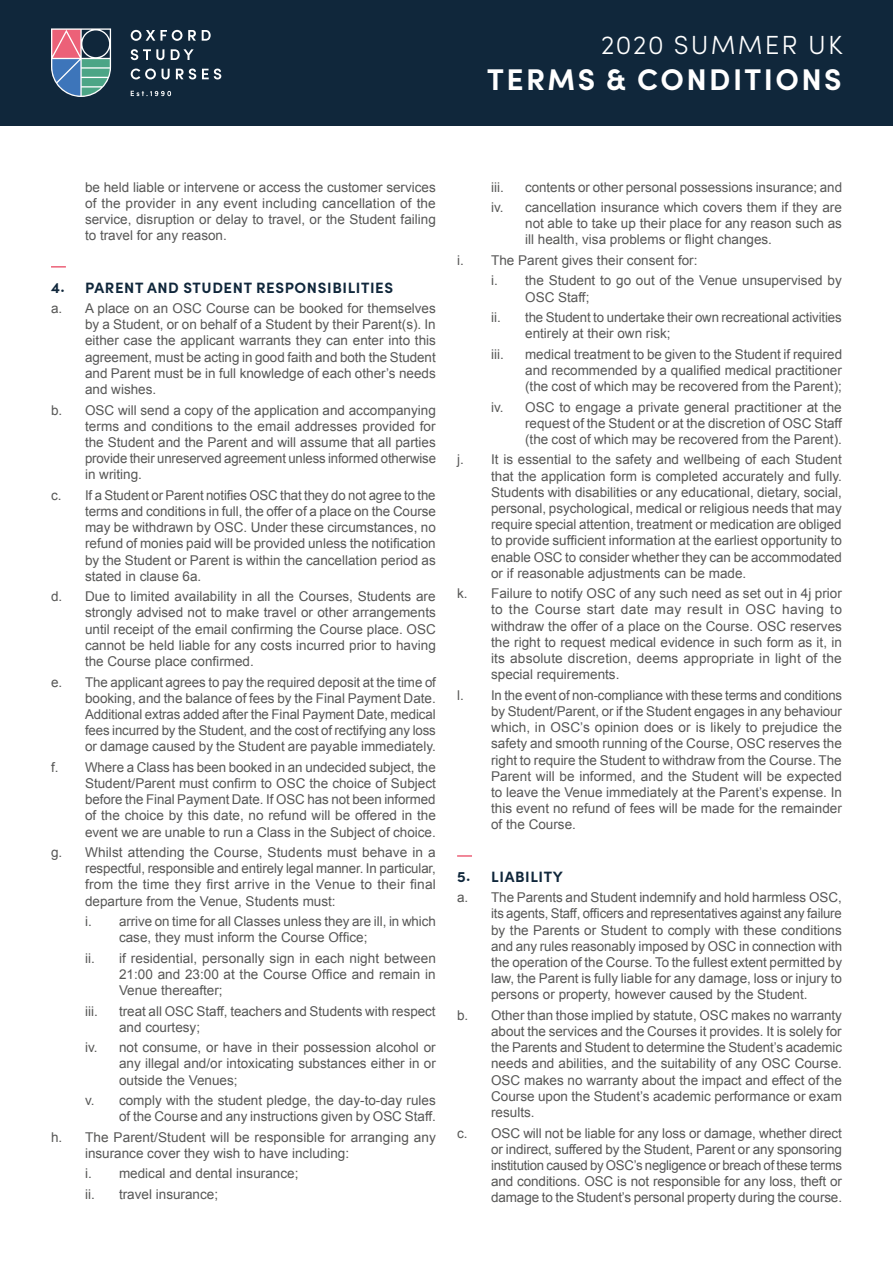
<style>
.page{position:relative;width:893px;height:1263px;background:#fff}
.page>*{position:absolute;margin:0;border:0;box-sizing:border-box;transform-origin:0 0}
.t1{font:700 30px "Sofia Pro";letter-spacing:.08em;color:#fff}
.t2{font:300 26.25px "Sofia Pro";letter-spacing:.08em;color:#fff}
.t3{font:700 15px "Sofia Pro";letter-spacing:.04em;color:#10273b}
.t4{font:13.5px/16.2px "Arial";color:#575756;text-align:justify}
</style>
<div class="page">
<div style="left:0;top:0;width:893px;height:125px;background:#10273b"></div>
<svg style="left:51px;top:28px;width:60px;height:69px"></svg>
<svg style="left:131px;top:30px;width:51px;height:11px"></svg>
<svg style="left:188px;top:30px;width:8px;height:11px"></svg>
<svg style="left:202px;top:30px;width:9px;height:11px"></svg>
<svg style="left:131px;top:49px;width:33px;height:11px"></svg>
<svg style="left:171px;top:49px;width:23px;height:11px"></svg>
<svg style="left:131px;top:69px;width:25px;height:10px"></svg>
<svg style="left:162px;top:69px;width:8px;height:10px"></svg>
<svg style="left:176px;top:69px;width:20px;height:10px"></svg>
<svg style="left:202px;top:69px;width:19px;height:10px"></svg>
<svg style="left:131px;top:91px;width:40px;height:5px"></svg>
<svg style="left:51px;top:266px;width:15px;height:2px"></svg>
<svg style="left:457px;top:855px;width:15px;height:2px"></svg>
<h2 class="t2" style="left:601px;top:26px;width:243px">2020 SUMMER UK</h2>
<h1 class="t1" style="left:487px;top:57px;width:356px">TERMS &amp; CONDITIONS</h1>
<p class="t4" style="left:85px;top:179px;width:352px">be held liable or intervene or access the customer services of the provider in any event including cancellation of the service, disruption or delay to travel, or the Student failing to travel for any reason.</p>
<p class="t3" style="left:51px;top:276px;width:344px">4. PARENT AND STUDENT RESPONSIBILITIES</p>
<p class="t4" style="left:85px;top:300px;width:352px;text-indent:-34px">a. A place on an OSC Course can be booked for themselves by a Student, or on behalf of a Student by their Parent(s). In either case the applicant warrants they can enter into this agreement, must be acting in good faith and both the Student and Parent must be in full knowledge of each other’s needs and wishes.</p>
<p class="t4" style="left:85px;top:402px;width:352px;text-indent:-34px">b. OSC will send a copy of the application and accompanying terms and conditions to the email addresses provided for the Student and the Parent and will assume that all parties provide their unreserved agreement unless informed otherwise in writing.</p>
<p class="t4" style="left:85px;top:487px;width:352px;text-indent:-34px">c. If a Student or Parent notifies OSC that they do not agree to the terms and conditions in full, the offer of a place on the Course may be withdrawn by OSC. Under these circumstances, no refund of monies paid will be provided unless the notification by the Student or Parent is within the cancellation period as stated in clause 6a.</p>
<p class="t4" style="left:85px;top:588px;width:352px;text-indent:-34px">d. Due to limited availability in all the Courses, Students are strongly advised not to make travel or other arrangements until receipt of the email confirming the Course place. OSC cannot be held liable for any costs incurred prior to having the Course place confirmed.</p>
<p class="t4" style="left:85px;top:674px;width:352px;text-indent:-34px">e. The applicant agrees to pay the required deposit at the time of booking, and the balance of fees by the Final Payment Date.<br>Additional extras added after the Final Payment Date, medical fees incurred by the Student, and the cost of rectifying any loss or damage caused by the Student are payable immediately.</p>
<p class="t4" style="left:85px;top:759px;width:352px;text-indent:-34px">f. Where a Class has been booked in an undecided subject, the Student/Parent must confirm to OSC the choice of Subject before the Final Payment Date. If OSC has not been informed of the choice by this date, no refund will be offered in the event we are unable to run a Class in the Subject of choice.</p>
<p class="t4" style="left:85px;top:844px;width:352px;text-indent:-34px">g. Whilst attending the Course, Students must behave in a respectful, responsible and entirely legal manner. In particular, from the time they first arrive in the Venue to their final departure from the Venue, Students must:</p>
<p class="t4" style="left:119px;top:913px;width:318px;text-indent:-34px">i. arrive on time for all Classes unless they are ill, in which case, they must inform the Course Office;</p>
<p class="t4" style="left:119px;top:950px;width:318px;text-indent:-34px">ii. if residential, personally sign in each night between 21:00 and 23:00 at the Course Office and remain in Venue thereafter;</p>
<p class="t4" style="left:85px;top:1003px;width:14px">iii.</p>
<p class="t4" style="left:119px;top:1003px;width:318px">treat all OSC Staff, teachers and Students with respect and courtesy;</p>
<p class="t4" style="left:119px;top:1039px;width:318px;text-indent:-34px">iv. not consume, or have in their possession alcohol or any illegal and/or intoxicating substances either in or outside the Venues;</p>
<p class="t4" style="left:85px;top:1092px;width:352px;text-align:right">v. comply with the student pledge, the day-to-day rules of the Course and any instructions given by OSC Staff.</p>
<p class="t4" style="left:85px;top:1129px;width:352px;text-indent:-34px">h. The Parent/Student will be responsible for arranging any insurance cover they wish to have including:</p>
<p class="t4" style="left:85px;top:1163px;width:215px;line-height:20.4px">i. medical and dental insurance; ii. travel insurance;</p>
<p class="t4" style="left:491px;top:177px;width:352px;line-height:20.4px;text-align:right">contents or other personal possessions insurance; and<br>iv. cancellation insurance which covers them if they are</p>
<p class="t4" style="left:525px;top:216px;width:318px">not able to take up their place for any reason such as ill health, visa problems or flight changes.</p>
<p class="t4" style="left:491px;top:250px;width:352px;line-height:20.4px;text-indent:-34px">i. The Parent gives their consent for:<br>i. the Student to go out of the Venue unsupervised by</p>
<p class="t4" style="left:491px;top:287px;width:352px;line-height:20.4px;text-indent:34px">OSC Staff;<br>ii. the Student to undertake their own recreational activities</p>
<p class="t4" style="left:525px;top:326px;width:147px">entirely at their own risk;</p>
<p class="t4" style="left:491px;top:346px;width:14px">iii.</p>
<p class="t4" style="left:525px;top:346px;width:318px">medical treatment to be given to the Student if required and recommended by a qualified medical practitioner (the cost of which may be recovered from the Parent);</p>
<p class="t4" style="left:525px;top:399px;width:318px;text-indent:-34px">iv. OSC to engage a private general practitioner at the request of the Student or at the discretion of OSC Staff (the cost of which may be recovered from the Parent).</p>
<p class="t4" style="left:491px;top:452px;width:352px;text-indent:-34px">j. It is essential to the safety and wellbeing of each Student that the application form is completed accurately and fully.<br>Students with disabilities or any educational, dietary, social, personal, psychological, medical or religious needs that may require special attention, treatment or medication are obliged to provide sufficient information at the earliest opportunity to enable OSC to consider whether they can be accommodated or if reasonable adjustments can be made.</p>
<p class="t4" style="left:491px;top:586px;width:352px;text-indent:-34px">k. Failure to notify OSC of any such need as set out in 4j prior to the Course start date may result in OSC having to withdraw the offer of a place on the Course. OSC reserves the right to request medical evidence in such form as it, in its absolute discretion, deems appropriate in light of the special requirements.</p>
<p class="t4" style="left:491px;top:687px;width:352px;text-indent:-34px">l. In the event of non-compliance with these terms and conditions by Student/Parent, or if the Student engages in any behaviour which, in OSC’s opinion does or is likely to prejudice the safety and smooth running of the Course, OSC reserves the right to require the Student to withdraw from the Course. The Parent will be informed, and the Student will be expected to leave the Venue immediately at the Parent’s expense. In this event no refund of fees will be made for the remainder of the Course.</p>
<p class="t4" style="left:491px;top:179px;width:14px">iii.</p>
<p class="t3" style="left:457px;top:865px;width:107px">5. LIABILITY</p>
<p class="t4" style="left:491px;top:889px;width:352px;text-indent:-34px">a. The Parents and Student indemnify and hold harmless OSC, its agents, Staff, officers and representatives against any failure by the Parents or Student to comply with these conditions and any rules reasonably imposed by OSC in connection with the operation of the Course. To the fullest extent permitted by law, the Parent is fully liable for any damage, loss or injury to persons or property, however caused by the Student.</p>
<p class="t4" style="left:491px;top:1007px;width:352px;text-indent:-34px">b. Other than those implied by statute, OSC makes no warranty about the services and the Courses it provides. It is solely for the Parents and Student to determine the Student’s academic needs and abilities, and the suitability of any OSC Course.<br>OSC makes no warranty about the impact and effect of the Course upon the Student’s academic performance or exam results.</p>
<p class="t4" style="left:491px;top:1125px;width:352px;text-indent:-34px">c. OSC will not be liable for any loss or damage, whether direct or indirect, suffered by the Student, Parent or any sponsoring institution caused by OSC’s negligence or breach of these terms and conditions. OSC is not responsible for any loss, theft or damage to the Student’s personal property during the course.</p>
</div>
